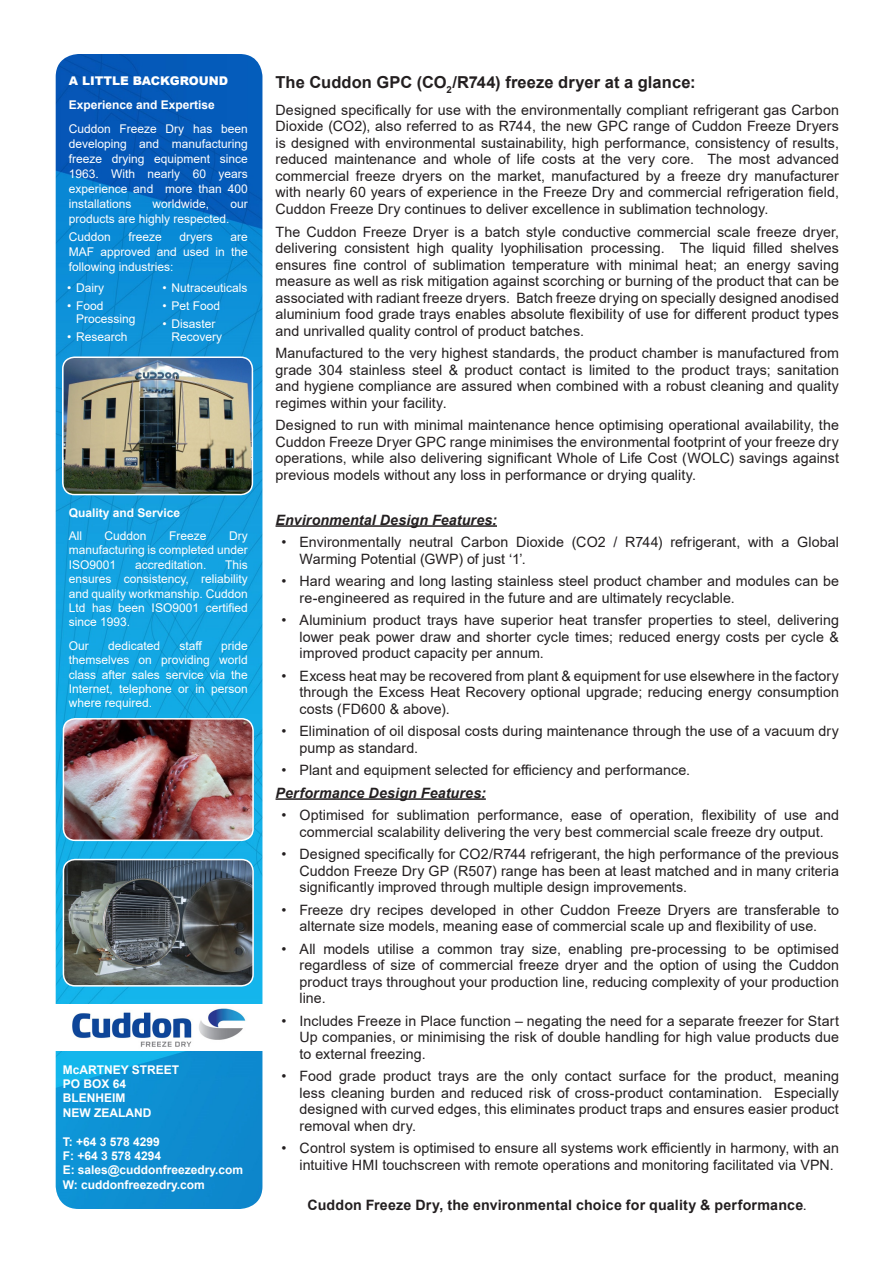
<style>
.page{position:relative;width:893px;height:1263px;background:#fff}
.page>*{position:absolute;margin:0;border:0;box-sizing:border-box;transform-origin:0 0}
.t1{font:700 16.5px "Arial";letter-spacing:.005em;color:#231f20}
.t2{font:14.25px/16.5px "Arial";letter-spacing:.005em;color:#231f20;text-align:justify}
.t3{font:700 14.25px "Arial";letter-spacing:.01em;color:#231f20}
.t4{font:italic 700 14.25px "Arial";letter-spacing:.01em;color:#231f20}
.t5{font:12px/14.4px "Arial";color:#fff;text-align:justify}
.t6{font:700 12px "Arial";color:#fff}
.t7{font:900 12px "Arial";color:#fff}
.s1{font-weight:400}
</style>
<div class="page">
<img style="left:56px;top:54px;width:206px;height:1155px">
<img style="left:63px;top:859px;width:190px;height:127px">
<div style="left:63px;top:859px;width:191px;height:127px;border:2px solid #fff;border-radius:12px"></div>
<img style="left:63px;top:719px;width:190px;height:121px">
<div style="left:63px;top:718px;width:191px;height:123px;border:2px solid #fff;border-radius:12px"></div>
<img style="left:63px;top:357px;width:189px;height:137px">
<div style="left:62px;top:356px;width:191px;height:139px;border:2px solid #fff;border-radius:12px"></div>
<div style="left:54px;top:1004px;width:210px;height:46px;background:#fff"></div>
<img style="left:72px;top:1008px;width:174px;height:39px">
<hr style="left:276px;top:525px;width:221px;height:2px;background:#231f20">
<hr style="left:276px;top:798px;width:210px;height:2px;background:#231f20">
<p class="t7" style="left:69px;top:72px;width:161px">A LITTLE BACKGROUND</p>
<p class="t6" style="left:69px;top:96px;width:148px">Experience and Expertise</p>
<p class="t5" style="left:69px;top:121px;width:181px;line-height:15px">Cuddon Freeze Dry has been developing and manufacturing freeze drying equipment since 1963. With nearly 60 years experience and more than 400 installations</p>
<p class="t5" style="left:153px;top:196px;width:58px">worldwide,</p>
<p class="t5" style="left:230px;top:196px;width:19px">our</p>
<p class="t5" style="left:69px;top:211px;width:162px">products are highly respected.</p>
<p class="t5" style="left:69px;top:229px;width:44px">Cuddon</p>
<p class="t5" style="left:128px;top:229px;width:35px">freeze</p>
<p class="t5" style="left:179px;top:229px;width:35px">dryers</p>
<p class="t5" style="left:69px;top:229px;width:181px;line-height:15px;text-indent:162px">are MAF approved and used in the following industries:</p>
<p class="t5" style="left:67px;top:280px;width:38px">• Dairy</p>
<p class="t5" style="left:76px;top:299px;width:61px;line-height:13.5px;text-indent:-9px">• Food<br>Processing</p>
<p class="t5" style="left:67px;top:330px;width:62px">• Research</p>
<p class="t5" style="left:162px;top:280px;width:87px">• Nutraceuticals</p>
<p class="t5" style="left:162px;top:298px;width:59px">• Pet Food</p>
<p class="t5" style="left:171px;top:317px;width:52px;line-height:13.5px;text-indent:-9px">• Disaster<br>Recovery</p>
<p class="t6" style="left:69px;top:504px;width:113px">Quality and Service</p>
<p class="t5" style="left:69px;top:528px;width:15px">All</p>
<p class="t5" style="left:105px;top:528px;width:44px">Cuddon</p>
<p class="t5" style="left:169px;top:528px;width:39px">Freeze</p>
<p class="t5" style="left:69px;top:528px;width:181px;text-indent:160px">Dry manufacturing is completed under ISO9001</p>
<p class="t5" style="left:69px;top:557px;width:181px;text-indent:156px">This ensures consistency, reliability and quality workmanship. Cuddon Ltd has been ISO9001 certified since 1993.</p>
<p class="t5" style="left:69px;top:638px;width:22px">Our</p>
<p class="t5" style="left:108px;top:638px;width:54px">dedicated</p>
<p class="t5" style="left:179px;top:638px;width:24px">staff</p>
<p class="t5" style="left:135px;top:557px;width:73px">accreditation.</p>
<p class="t5" style="left:69px;top:638px;width:181px;text-indent:152px">pride themselves on providing world class after sales service via the Internet, telephone or in person where required.</p>
<p class="t6" style="left:63px;top:1061px;width:118px">McARTNEY STREET</p>
<p class="t6" style="left:63px;top:1075px;width:65px">PO BOX 64</p>
<p class="t6" style="left:63px;top:1090px;width:64px">BLENHEIM</p>
<p class="t6" style="left:63px;top:1104px;width:90px">NEW ZEALAND</p>
<p class="t6" style="left:63px;top:1133px;width:99px">T: +64 3 578 4299</p>
<p class="t6" style="left:63px;top:1147px;width:100px">F: +64 3 578 4294</p>
<p class="t6" style="left:63px;top:1162px;width:182px">E: sales@cuddonfreezedry.com</p>
<p class="t6" style="left:63px;top:1176px;width:144px">W: cuddonfreezedry.com</p>
<p class="t1" style="left:276px;top:71px;width:422px">The Cuddon GPC (CO<sub>2</sub>/R744) freeze dryer at a glance:</p>
<p class="t2" style="left:276px;top:102px;width:565px">Designed specifically for use with the environmentally compliant refrigerant gas Carbon Dioxide (CO2), also referred to as R744, the new GPC range of Cuddon Freeze Dryers is designed with environmental sustainability, high performance, consistency of results, reduced maintenance and whole of life costs at the very core. The most advanced commercial freeze dryers on the market, manufactured by a freeze dry manufacturer with nearly 60 years of experience in the Freeze Dry and commercial refrigeration field, Cuddon Freeze Dry continues to deliver excellence in sublimation technology.</p>
<p class="t2" style="left:276px;top:223px;width:565px">The Cuddon Freeze Dryer is a batch style conductive commercial scale freeze dryer, delivering consistent high quality lyophilisation processing. The liquid filled shelves ensures fine control of sublimation temperature with minimal heat; an energy saving measure as well as risk mitigation against scorching or burning of the product that can be associated with radiant freeze dryers. Batch freeze drying on specially designed anodised aluminium food grade trays enables absolute flexibility of use for different product types and unrivalled quality control of product batches.</p>
<p class="t2" style="left:276px;top:345px;width:565px">Manufactured to the very highest standards, the product chamber is manufactured from grade 304 stainless steel &amp; product contact is limited to the product trays; sanitation and hygiene compliance are assured when combined with a robust cleaning and quality regimes within your facility.</p>
<p class="t2" style="left:276px;top:417px;width:565px">Designed to run with minimal maintenance hence optimising operational availability, the Cuddon Freeze Dryer GPC range minimises the environmental footprint of your freeze dry operations, while also delivering significant Whole of Life Cost (WOLC) savings against previous models without any loss in performance or drying quality.</p>
<p class="t4" style="left:276px;top:510px;width:223px">Environmental Design Features:</p>
<p class="t2" style="left:300px;top:534px;width:541px;text-indent:-18px">• Environmentally neutral Carbon Dioxide (CO2 / R744) refrigerant, with a Global<br>Warming Potential (GWP) of just ‘1’.</p>
<p class="t2" style="left:300px;top:573px;width:541px;text-indent:-18px">• Hard wearing and long lasting stainless steel product chamber and modules can be re-engineered as required in the future and are ultimately recyclable.</p>
<p class="t2" style="left:300px;top:612px;width:541px;text-indent:-18px">• Aluminium product trays have superior heat transfer properties to steel, delivering lower peak power draw and shorter cycle times; reduced energy costs per cycle &amp; improved product capacity per annum.</p>
<p class="t2" style="left:300px;top:667px;width:541px;text-indent:-18px">• Excess heat may be recovered from plant &amp; equipment for use elsewhere in the factory through the Excess Heat Recovery optional upgrade; reducing energy consumption costs (FD600 &amp; above).</p>
<p class="t2" style="left:300px;top:723px;width:541px;text-indent:-18px">• Elimination of oil disposal costs during maintenance through the use of a vacuum dry pump as standard.</p>
<p class="t2" style="left:282px;top:762px;width:410px">• Plant and equipment selected for efficiency and performance.</p>
<p class="t4" style="left:276px;top:783px;width:212px">Performance Design Features:</p>
<p class="t2" style="left:282px;top:807px;width:559px;text-align:center">• Optimised for sublimation performance, ease of operation, flexibility of use and commercial scalability delivering the very best commercial scale freeze dry output.</p>
<p class="t2" style="left:300px;top:846px;width:541px;text-indent:-18px">• Designed specifically for CO2/R744 refrigerant, the high performance of the previous Cuddon Freeze Dry GP (R507) range has been at least matched and in many criteria significantly improved through multiple design improvements.</p>
<p class="t2" style="left:282px;top:901px;width:559px;text-align:center">• Freeze dry recipes developed in other Cuddon Freeze Dryers are transferable to alternate size models, meaning ease of commercial scale up and flexibility of use.</p>
<p class="t2" style="left:300px;top:940px;width:541px;text-indent:-18px">• All models utilise a common tray size, enabling pre-processing to be optimised regardless of size of commercial freeze dryer and the option of using the Cuddon product trays throughout your production line, reducing complexity of your production line.</p>
<p class="t2" style="left:300px;top:1012px;width:541px;text-indent:-18px">• Includes Freeze in Place function – negating the need for a separate freezer for Start Up companies, or minimising the risk of double handling for high value products due to external freezing.</p>
<p class="t2" style="left:300px;top:1068px;width:541px;text-indent:-18px">• Food grade product trays are the only contact surface for the product, meaning less cleaning burden and reduced risk of cross-product contamination. Especially designed with curved edges, this eliminates product traps and ensures easier product removal when dry.</p>
<p class="t2" style="left:300px;top:1140px;width:541px;text-indent:-18px">• Control system is optimised to ensure all systems work efficiently in harmony, with an intuitive HMI touchscreen with remote operations and monitoring facilitated via VPN.</p>
<p class="t3" style="left:308px;top:1195px;width:501px">Cuddon Freeze Dry, the environmental choice for quality &amp; performance<span class="s1">.</span></p>
</div>
